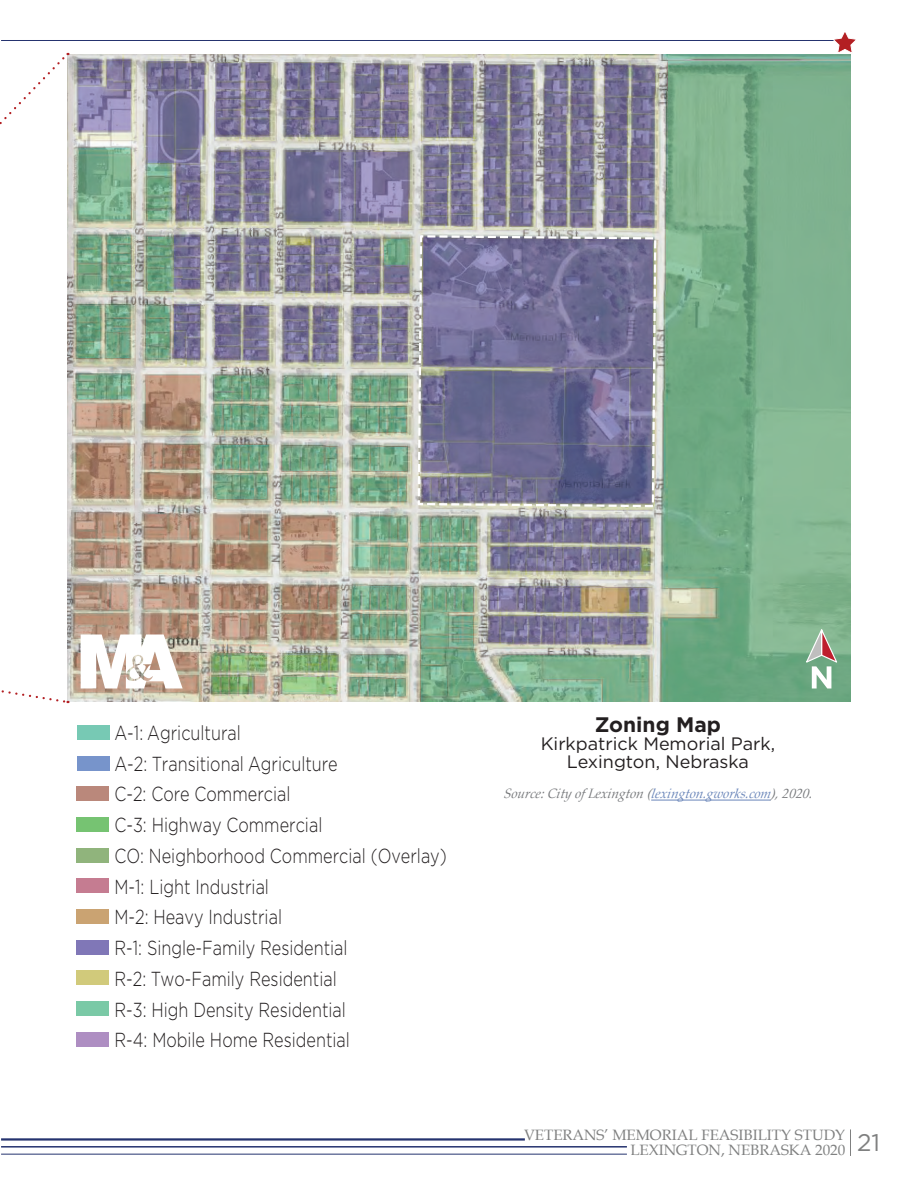
<style>
.page{position:relative;width:918px;height:1188px;background:#fff}
.page>*{position:absolute;margin:0;border:0;box-sizing:border-box;transform-origin:0 0}
.Figure_Title{font:700 21px "Gotham";color:#231f20}
.t1{font:300 20.25px/30.8px "Gotham";color:#231f20;scale:.8 1}
.Figure_Location{font:18px/18px "Gotham";color:#231f20;text-align:center}
.t2{font:15px/15px "Book Antiqua";color:#7f8080}
.Figure_Source{font:italic 13.5px "Book Antiqua";color:#76787b}
.s1{color:#6985b9}
</style>
<div class="page">
<svg style="left:850px;top:1129px;width:1px;height:27px"></svg>
<hr style="left:1px;top:40px;width:850px;height:1px;background:#25336f">
<hr style="left:1px;top:1138px;width:524px;height:3px;background:#25336f">
<hr style="left:1px;top:1146px;width:626px;height:2px;background:#25336f">
<hr style="left:1px;top:1154px;width:626px;height:1px;background:#25336f">
<svg style="left:833px;top:32px;width:23px;height:23px"></svg>
<div style="left:77px;top:725px;width:33px;height:15px;background:#77c9b4"></div>
<div style="left:77px;top:756px;width:33px;height:14px;background:#7794cb"></div>
<div style="left:76px;top:786px;width:33px;height:15px;background:#ba887b"></div>
<div style="left:76px;top:817px;width:33px;height:15px;background:#76c372"></div>
<div style="left:76px;top:848px;width:33px;height:14px;background:#90b47c"></div>
<div style="left:76px;top:878px;width:33px;height:15px;background:#c57c91"></div>
<div style="left:76px;top:909px;width:33px;height:15px;background:#caa372"></div>
<div style="left:76px;top:940px;width:33px;height:14px;background:#8077b7"></div>
<div style="left:76px;top:970px;width:33px;height:15px;background:#d1ca7b"></div>
<div style="left:76px;top:1001px;width:33px;height:15px;background:#7ac9a6"></div>
<div style="left:76px;top:1032px;width:33px;height:15px;background:#ae8ec2"></div>
<img style="left:67px;top:54px;width:783px;height:648px">
<svg style="left:416px;top:234px;width:242px;height:274px;background:#777598"></svg>
<svg style="left:804px;top:628px;width:35px;height:60px"></svg>
<svg style="left:81px;top:634px;width:102px;height:54px"></svg>
<hr style="left:651px;top:800px;width:120px;height:1px;background:#6985b9">
<svg style="left:0;top:53px;width:69px;height:484px"></svg>
<svg style="left:1px;top:624px;width:68px;height:80px"></svg>
<p class="t1" style="left:114px;top:717px;width:417px">A-1: Agricultural<br>A-2: Transitional Agriculture<br>C-2: Core Commercial<br>C-3: Highway Commercial<br>CO: Neighborhood Commercial (Overlay)<br>M-1: Light Industrial<br>M-2: Heavy Industrial<br>R-1: Single-Family Residential<br>R-2: Two-Family Residential<br>R-3: High Density Residential<br>R-4: Mobile Home Residential</p>
<p class="Figure_Title" style="left:595px;top:711px;width:128px">Zoning Map</p>
<p class="Figure_Location" style="left:541px;top:735px;width:236px">Kirkpatrick Memorial Park,<br>Lexington, Nebraska</p>
<p class="Figure_Source" style="left:504px;top:784px;width:313px">Source: City of Lexing ton (<span class="s1">lexing ton.gworks.com</span>), 2020.</p>
<p class="t2" style="left:630px;top:1127px;width:251px;text-indent:-106px">VETERANS’ MEMORIAL FEASIBILITY STUDY<br>LEXINGTON, NEBRASKA 2020 <sup>21</sup></p>
</div>
